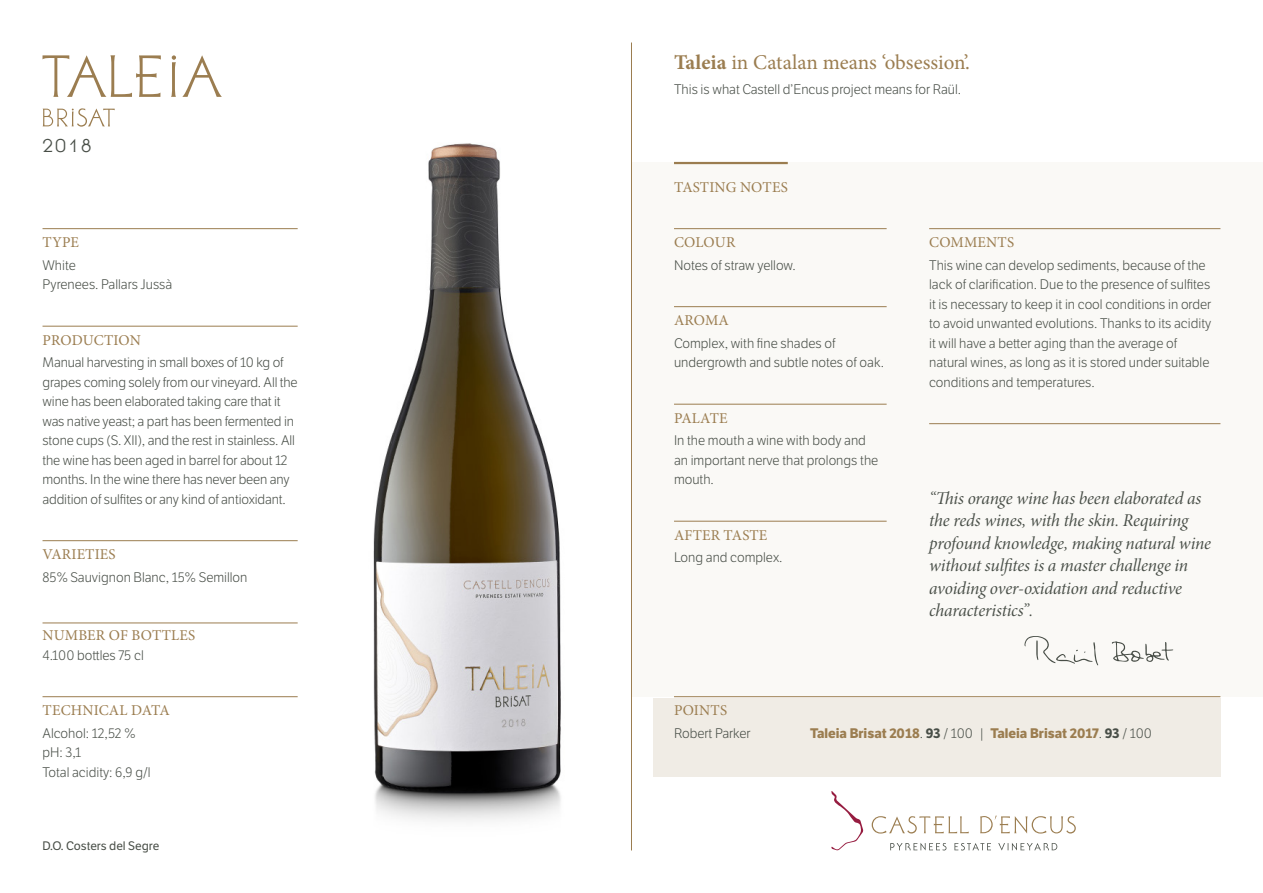
<style>
.page{position:relative;width:1263px;height:893px;background:#fff}
.page>*{position:absolute;margin:0;border:0;box-sizing:border-box;transform-origin:0 0}
.Titulo_01_-_sin_file{font:21px "Minion Pro";color:#9b7d50}
.Raül{font:18px/22.5px "Minion Pro It Subh";letter-spacing:-.01em;color:#484e47}
.t1{font:18px "Serif Gothic LT";color:#484e47}
.Titulo_02{font:15px "Minion Pro";letter-spacing:.01em;color:#9b7d50}
.Titulo_01{font:15px "Minion Pro";letter-spacing:.01em;color:#9b7d50}
.Titulo_02_-_FIlete{font:15px "Minion Pro";letter-spacing:.005em;color:#9b7d50}
.Texto_02{font:300 13.5px/19.5px "LFT Etica";color:#484e47}
.Premios{font:700 13.5px "LFT Etica";color:#9b7d50}
.Premios-2{font:300 13.5px "LFT Etica";color:#484e47}
.Texto_01{font:300 13.5px "LFT Etica";color:#484e47}
.Texto_02-2{font:12px "LFT Etica";color:#484e47}
.s1{font-weight:700}
.s2{font-weight:300;color:#484e47}
.s3{color:#484e47}
</style>
<div class="page">
<div style="left:631px;top:162px;width:632px;height:534px;background:#faf9f6"></div>
<hr style="left:674px;top:162px;width:114px;height:2px;background:#9b7d50">
<hr style="left:674px;top:228px;width:213px;height:1px;background:#9b7d50">
<hr style="left:674px;top:306px;width:213px;height:1px;background:#9b7d50">
<hr style="left:674px;top:404px;width:213px;height:1px;background:#9b7d50">
<hr style="left:674px;top:521px;width:213px;height:1px;background:#9b7d50">
<hr style="left:43px;top:228px;width:255px;height:1px;background:#9b7d50">
<hr style="left:43px;top:326px;width:255px;height:1px;background:#9b7d50">
<hr style="left:43px;top:540px;width:255px;height:1px;background:#9b7d50">
<hr style="left:43px;top:623px;width:255px;height:1px;background:#9b7d50">
<hr style="left:43px;top:696px;width:255px;height:1px;background:#9b7d50">
<hr style="left:929px;top:228px;width:291px;height:1px;background:#9b7d50">
<hr style="left:929px;top:423px;width:291px;height:1px;background:#9b7d50">
<div style="left:653px;top:699px;width:567px;height:78px;background:#f0ece5"></div>
<hr style="left:631px;top:43px;width:1px;height:807px;background:#9b7d50">
<hr style="left:674px;top:696px;width:546px;height:1px;background:#9b7d50">
<svg style="left:171px;top:55px;width:5px;height:42px"></svg>
<svg style="left:43px;top:55px;width:118px;height:42px"></svg>
<svg style="left:182px;top:55px;width:40px;height:42px"></svg>
<svg style="left:43px;top:108px;width:72px;height:19px"></svg>
<img style="left:373px;top:143px;width:188px;height:678px">
<svg style="left:1024px;top:636px;width:149px;height:30px"></svg>
<svg style="left:831px;top:791px;width:32px;height:59px"></svg>
<svg style="left:872px;top:816px;width:97px;height:18px"></svg>
<svg style="left:980px;top:816px;width:96px;height:18px"></svg>
<svg style="left:890px;top:843px;width:56px;height:7px"></svg>
<svg style="left:954px;top:843px;width:37px;height:7px"></svg>
<svg style="left:998px;top:843px;width:59px;height:7px"></svg>
<p class="t1" style="left:43px;top:134px;width:51px">2018</p>
<p class="Titulo_02" style="left:43px;top:232px;width:38px">TYPE</p>
<p class="Texto_01" style="left:43px;top:257px;width:35px">White</p>
<p class="Texto_02" style="left:43px;top:275px;width:131px">Pyrenees. Pallars Jussà</p>
<p class="Titulo_02" style="left:43px;top:330px;width:100px">PRODUCTION</p>
<p class="Texto_02" style="left:43px;top:353px;width:257px">Manual harvesting in small boxes of 10 kg of grapes coming solely from our vineyard. All the wine has been elaborated taking care that it was native yeast; a part has been fermented in stone cups (S. XII), and the rest in stainless. All the wine has been aged in barrel for about 12 months. In the wine there has never been any addition of sulfites or any kind of antioxidant.</p>
<p class="Titulo_02" style="left:43px;top:544px;width:75px">VARIETIES</p>
<p class="Texto_02" style="left:43px;top:568px;width:206px">85% Sauvignon Blanc, 15% Semillon</p>
<p class="Titulo_01" style="left:43px;top:625px;width:154px">NUMBER OF BOTTLES</p>
<p class="Texto_02" style="left:43px;top:646px;width:103px">4.100 bottles 75 cl</p>
<p class="Titulo_02" style="left:43px;top:700px;width:129px">TECHNICAL DATA</p>
<p class="Texto_02" style="left:43px;top:724px;width:94px">Alcohol: 12,52 %</p>
<p class="Texto_02" style="left:43px;top:743px;width:40px">pH: 3,1</p>
<p class="Texto_02" style="left:43px;top:763px;width:110px">Total acidity: 6,9 g/l</p>
<p class="Texto_02-2" style="left:43px;top:839px;width:118px">D.O. Costers del Segre</p>
<p class="Titulo_01_-_sin_file" style="left:674px;top:48px;width:297px"><span class="s1">Taleia</span> in Catalan means ‘obsession’.</p>
<p class="Texto_02" style="left:674px;top:80px;width:289px">This is what Castell d’Encus project means for Raül.</p>
<p class="Titulo_02_-_FIlete" style="left:674px;top:177px;width:115px">TASTING NOTES</p>
<p class="Titulo_02" style="left:674px;top:232px;width:63px">COLOUR</p>
<p class="Texto_02" style="left:674px;top:256px;width:123px">Notes of straw yellow.</p>
<p class="Titulo_02" style="left:674px;top:310px;width:56px">AROMA</p>
<p class="Texto_02" style="left:674px;top:334px;width:212px">Complex, with fine shades of undergrowth and subtle notes of oak.</p>
<p class="Titulo_02" style="left:674px;top:408px;width:55px">PALATE</p>
<p class="Texto_02" style="left:674px;top:431px;width:206px">In the mouth a wine with body and an important nerve that prolongs the mouth.</p>
<p class="Titulo_02" style="left:674px;top:525px;width:95px">AFTER TASTE</p>
<p class="Texto_02" style="left:674px;top:548px;width:110px">Long and complex.</p>
<p class="Titulo_02" style="left:929px;top:232px;width:87px">COMMENTS</p>
<p class="Texto_02" style="left:929px;top:256px;width:284px">This wine can develop sediments, because of the lack of clarification. Due to the presence of sulfites it is necessary to keep it in cool conditions in order to avoid unwanted evolutions. Thanks to its acidity it will have a better aging than the average of natural wines, as long as it is stored under suitable conditions and temperatures.</p>
<p class="Raül" style="left:929px;top:487px;width:283px">“This orange wine has been elaborated as the reds wines, with the skin. Requiring profound knowledge, making natural wine without sulfites is a master challenge in avoiding over-oxidation and reductive characteristics”.</p>
<p class="Titulo_02" style="left:674px;top:700px;width:55px">POINTS</p>
<p class="Premios-2" style="left:674px;top:725px;width:78px">Robert Parker</p>
<p class="Premios" style="left:810px;top:725px;width:343px">Taleia Brisat 2018<span class="s2">.</span> <span class="s3">93</span> <span class="s2">/ 100 |</span> Taleia Brisat 2017<span class="s2">.</span> <span class="s3">93</span> <span class="s2">/ 100</span></p>
</div>
